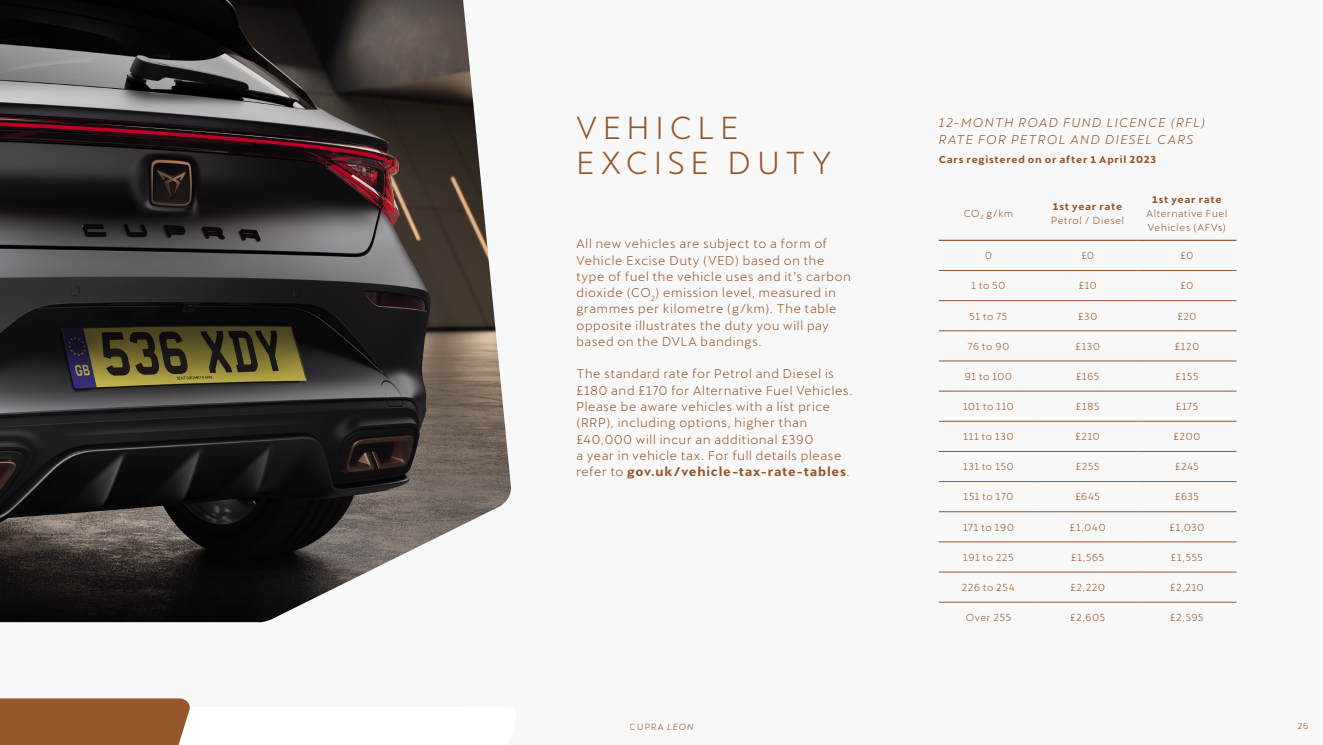
<style>
.page{position:relative;width:1323px;height:745px;background:#fff}
.page>*{position:absolute;margin:0;border:0;box-sizing:border-box;transform-origin:0 0}
.t1{font:31.25px/35px "Cupra";letter-spacing:.195em;color:#95572b}
.t2{font:12.5px/16.2px "Cupra";letter-spacing:.06em;color:#95572b}
.t3{font:italic 12.5px/16.2px "Cupra";letter-spacing:.11em;color:#95572b}
.t4{font:10px/13.8px "Cupra";letter-spacing:.065em;color:#95572b}
.t5{font:700 10px "Cupra";letter-spacing:.07em;color:#95572b}
.t6{font:8.75px "Cupra";letter-spacing:.12em;color:#95572b}
.s1{font-weight:700}
.s2{font-style:italic}
</style>
<div class="page">
<div style="left:0;top:0;width:1323px;height:744px;background:#f8f8f8"></div>
<img style="left:0;top:0;width:511px;height:622px">
<div style="left:0;top:706px;width:464px;height:38px;background:#fff"></div>
<div style="left:0;top:698px;width:190px;height:46px;background:#95572b"></div>
<hr style="left:939px;top:239px;width:99px;height:2px;background:#95572b">
<hr style="left:1038px;top:239px;width:99px;height:2px;background:#95572b">
<hr style="left:1137px;top:239px;width:99px;height:2px;background:#95572b">
<hr style="left:939px;top:270px;width:99px;height:1px;background:#95572b">
<hr style="left:1038px;top:270px;width:99px;height:1px;background:#95572b">
<hr style="left:1137px;top:270px;width:99px;height:1px;background:#95572b">
<hr style="left:939px;top:300px;width:99px;height:1px;background:#95572b">
<hr style="left:1038px;top:300px;width:99px;height:1px;background:#95572b">
<hr style="left:1137px;top:300px;width:99px;height:1px;background:#95572b">
<hr style="left:939px;top:330px;width:99px;height:1px;background:#95572b">
<hr style="left:1038px;top:330px;width:99px;height:1px;background:#95572b">
<hr style="left:1137px;top:330px;width:99px;height:1px;background:#95572b">
<hr style="left:939px;top:360px;width:99px;height:1px;background:#95572b">
<hr style="left:1038px;top:360px;width:99px;height:1px;background:#95572b">
<hr style="left:1137px;top:360px;width:99px;height:1px;background:#95572b">
<hr style="left:939px;top:390px;width:99px;height:1px;background:#95572b">
<hr style="left:1038px;top:390px;width:99px;height:1px;background:#95572b">
<hr style="left:1137px;top:390px;width:99px;height:1px;background:#95572b">
<hr style="left:939px;top:421px;width:99px;height:1px;background:#95572b">
<hr style="left:1038px;top:421px;width:99px;height:1px;background:#95572b">
<hr style="left:1137px;top:421px;width:99px;height:1px;background:#95572b">
<hr style="left:939px;top:451px;width:99px;height:1px;background:#95572b">
<hr style="left:1038px;top:451px;width:99px;height:1px;background:#95572b">
<hr style="left:1137px;top:451px;width:99px;height:1px;background:#95572b">
<hr style="left:939px;top:481px;width:99px;height:1px;background:#95572b">
<hr style="left:1038px;top:481px;width:99px;height:1px;background:#95572b">
<hr style="left:1137px;top:481px;width:99px;height:1px;background:#95572b">
<hr style="left:939px;top:511px;width:99px;height:1px;background:#95572b">
<hr style="left:1038px;top:511px;width:99px;height:1px;background:#95572b">
<hr style="left:1137px;top:511px;width:99px;height:1px;background:#95572b">
<hr style="left:939px;top:541px;width:99px;height:1px;background:#95572b">
<hr style="left:1038px;top:541px;width:99px;height:1px;background:#95572b">
<hr style="left:1137px;top:541px;width:99px;height:1px;background:#95572b">
<hr style="left:939px;top:571px;width:99px;height:1px;background:#95572b">
<hr style="left:1038px;top:571px;width:99px;height:1px;background:#95572b">
<hr style="left:1137px;top:571px;width:99px;height:1px;background:#95572b">
<hr style="left:939px;top:601px;width:99px;height:1px;background:#95572b">
<hr style="left:1038px;top:601px;width:99px;height:1px;background:#95572b">
<hr style="left:1137px;top:601px;width:99px;height:1px;background:#95572b">
<h1 class="t1" style="left:576px;top:105px;width:256px">VEHICLE<br>EXCISE DUTY</h1>
<p class="t2" style="left:576px;top:233px;width:276px">All new vehicles are subject to a form of Vehicle Excise Duty (VED) based on the type of fuel the vehicle uses and it’s carbon dioxide (CO<sub>2</sub>) emission level, measured in grammes per kilometre (g/km). The table opposite illustrates the duty you will pay based on the DVLA bandings.</p>
<p class="t2" style="left:576px;top:363px;width:277px">The standard rate for Petrol and Diesel is £180 and £170 for Alternative Fuel Vehicles.<br>Please be aware vehicles with a list price (RRP), including options, higher than £40,000 will incur an additional £390<br>a year in vehicle tax. For full details please refer to <span class="s1">gov.uk/vehicle-tax-rate-tables</span>.</p>
<p class="t3" style="left:939px;top:113px;width:268px">12-MONTH ROAD FUND LICENCE (RFL)<br>RATE FOR PETROL AND DIESEL CARS</p>
<p class="t5" style="left:939px;top:153px;width:219px">Cars registered on or after 1 April 2023</p>
<p class="t4" style="left:964px;top:205px;width:51px">CO<sub>2</sub> g/km</p>
<p class="t5" style="left:1053px;top:201px;width:71px">1st year rate</p>
<p class="t4" style="left:1051px;top:212px;width:74px">Petrol / Diesel</p>
<p class="t5" style="left:1152px;top:194px;width:71px">1st year rate</p>
<p class="t4" style="left:1146px;top:205px;width:82px">Alternative Fuel<br>Vehicles (AFVs)</p>
<p class="t4" style="left:985px;top:247px;width:8px">0</p>
<p class="t4" style="left:1081px;top:247px;width:14px">£0</p>
<p class="t4" style="left:1180px;top:247px;width:14px">£0</p>
<p class="t4" style="left:971px;top:277px;width:35px">1 to 50</p>
<p class="t4" style="left:1078px;top:277px;width:20px">£10</p>
<p class="t4" style="left:1180px;top:277px;width:14px">£0</p>
<p class="t4" style="left:969px;top:307px;width:39px">51 to 75</p>
<p class="t4" style="left:1078px;top:307px;width:20px">£30</p>
<p class="t4" style="left:1177px;top:307px;width:20px">£20</p>
<p class="t4" style="left:968px;top:337px;width:43px">76 to 90</p>
<p class="t4" style="left:1075px;top:337px;width:26px">£130</p>
<p class="t4" style="left:1174px;top:337px;width:26px">£120</p>
<p class="t4" style="left:965px;top:367px;width:48px">91 to 100</p>
<p class="t4" style="left:1076px;top:367px;width:25px">£165</p>
<p class="t4" style="left:1175px;top:367px;width:24px">£155</p>
<p class="t4" style="left:963px;top:397px;width:52px">101 to 110</p>
<p class="t4" style="left:1076px;top:397px;width:25px">£185</p>
<p class="t4" style="left:1176px;top:397px;width:24px">£175</p>
<p class="t4" style="left:963px;top:428px;width:52px">111 to 130</p>
<p class="t4" style="left:1075px;top:428px;width:26px">£210</p>
<p class="t4" style="left:1173px;top:428px;width:28px">£200</p>
<p class="t4" style="left:963px;top:458px;width:52px">131 to 150</p>
<p class="t4" style="left:1076px;top:458px;width:25px">£255</p>
<p class="t4" style="left:1175px;top:458px;width:25px">£245</p>
<p class="t4" style="left:963px;top:488px;width:51px">151 to 170</p>
<p class="t4" style="left:1075px;top:488px;width:26px">£645</p>
<p class="t4" style="left:1175px;top:488px;width:25px">£635</p>
<p class="t4" style="left:963px;top:518px;width:52px">171 to 190</p>
<p class="t4" style="left:1070px;top:518px;width:37px">£1,040</p>
<p class="t4" style="left:1169px;top:518px;width:36px">£1,030</p>
<p class="t4" style="left:963px;top:548px;width:52px">191 to 225</p>
<p class="t4" style="left:1071px;top:548px;width:34px">£1,565</p>
<p class="t4" style="left:1171px;top:548px;width:33px">£1,555</p>
<p class="t4" style="left:962px;top:578px;width:54px">226 to 254</p>
<p class="t4" style="left:1070px;top:578px;width:36px">£2,220</p>
<p class="t4" style="left:1170px;top:578px;width:35px">£2,210</p>
<p class="t4" style="left:966px;top:608px;width:47px">Over 255</p>
<p class="t4" style="left:1070px;top:608px;width:36px">£2,605</p>
<p class="t4" style="left:1170px;top:608px;width:35px">£2,595</p>
<p class="t6" style="left:630px;top:718px;width:65px">CUPRA <span class="s2">LEON</span></p>
<p class="t6" style="left:1297px;top:718px;width:12px">26</p>
</div>
